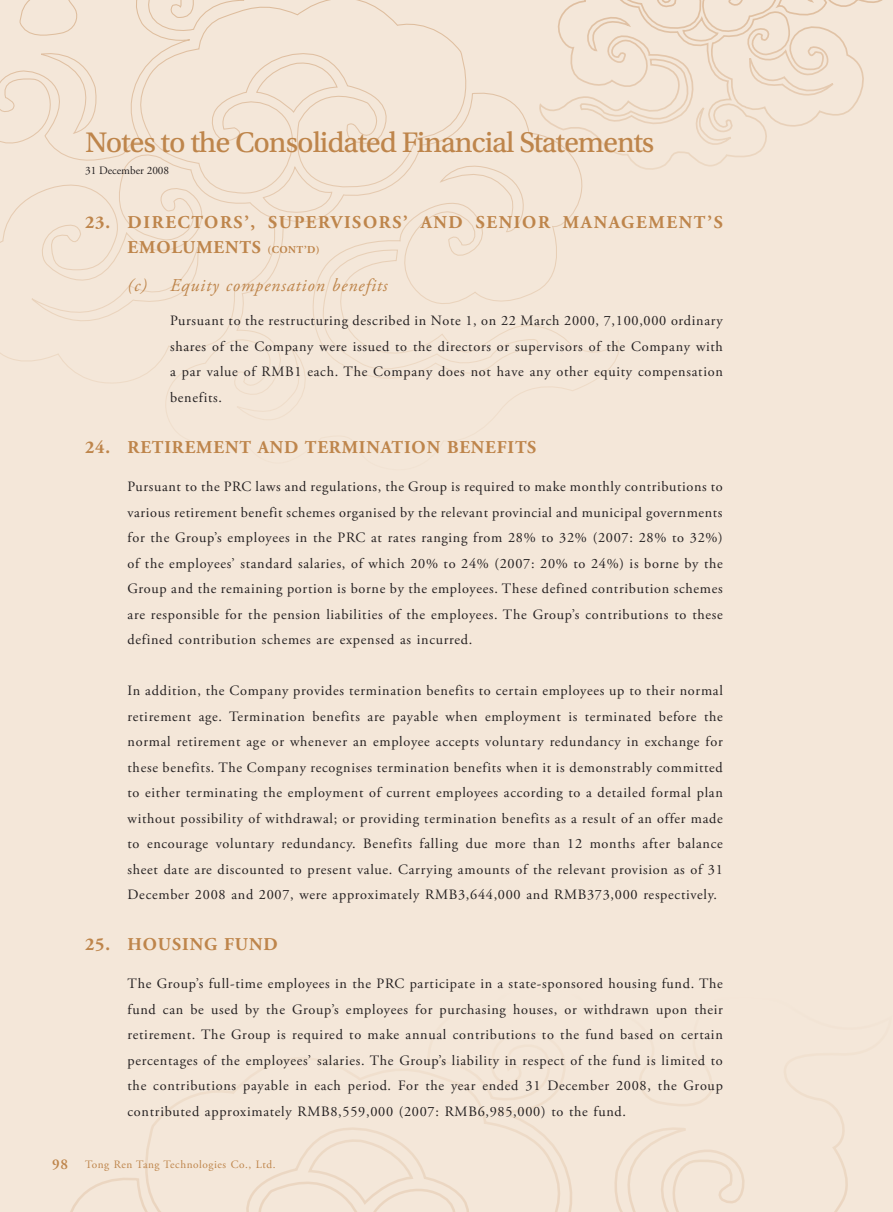
<style>
.page{position:relative;width:893px;height:1212px;background:#f4e7d9}
.page>*{position:absolute;margin:0;border:0;box-sizing:border-box;transform-origin:0 0}
.t1{font:30px "Utopia Std Capt";letter-spacing:-.035em;color:#be854b}
.t2{font:700 18px/25.5px "Adobe Garamond Pro";letter-spacing:.09em;color:#be854b}
.t3{font:700 18px "Adobe Garamond Pro";letter-spacing:.05em;color:#be854b}
.t4{font:italic 18px "Adobe Garamond Pro";letter-spacing:.05em;color:#be854b}
.t5{font:14.25px/25.5px "Adobe Garamond Pro";letter-spacing:.05em;color:#231f20;text-align:justify}
.t6{font:11.25px "Adobe Garamond Pro";letter-spacing:.05em;color:#be854b}
.t7{font:11.25px "Adobe Garamond Pro";color:#231f20}
.t8{font:700 10.5px "Adobe Garamond Pro";color:#be854b}
.s1{font-size:10.5px}
.s2{font-weight:600;font-size:15px}
</style>
<div class="page">
<svg style="left:70px;top:1062px;width:778px;height:150px"></svg>
<svg style="left:0;top:0;width:620px;height:432px"></svg>
<svg style="left:538px;top:0;width:345px;height:171px"></svg>
<p class="t1" style="left:85px;top:126px;width:571px">Notes to the Consolidated Financial Statements</p>
<p class="t7" style="left:85px;top:163px;width:86px">31 December 2008</p>
<p class="t2" style="left:128px;top:209px;width:592px;text-indent:-43px">23. DIRECTORS’, SUPERVIS ORS’ AND SENIOR MANAGEMENT’S<br>EMOLUMENTS <span class="s1">(CONT</span></p>
<p class="t8" style="left:304px;top:244px;width:17px">’D)</p>
<p class="t4" style="left:128px;top:275px;width:262px">(c) Equity compensation benefits</p>
<p class="t5" style="left:170px;top:309px;width:554px">Pursuant to the restructuring described in Note 1, on 22 March 2000, 7,100,000 ordinary shares of the Company were issued to the directors or supervisors of the Company with a par value of RMB1 each. The Company does not have any other equity compensation benefits.</p>
<p class="t3" style="left:85px;top:437px;width:450px">24. RETIREMENT ANDTERMINATION BENEFITS</p>
<p class="t5" style="left:128px;top:474px;width:597px">Pursuant to the PRC laws and regulations, the Group is required to make monthly contributions to various retirement benefit schemes organised by the relevant provincial and municipal governments for the Group’s employees in the PRC at rates ranging from 28% to 32% (2007: 28% to 32%) of the employees’ standard salaries, of which 20% to 24% (2007: 20% to 24%) is borne by the Group and the remaining portion is borne by the employees. These defined contribution schemes are responsible for the pension liabilities of the employees. The Group’s contributions to these defined contribution schemes are expensed as incurred.</p>
<p class="t5" style="left:128px;top:678px;width:597px">In addition, the Company provides termination benefits to certain employees up to their normal retirement age. Termination benefits are payable when employment is terminated before the normal retirement age or whenever an employee accepts voluntary redundancy in exchange for these benefits. The Company recognises termination benefits when it is demonstrably committed to either terminating the employment of current employees according to a detailed formal plan without possibility of withdrawal; or providing termination benefits as a result of an offer made to encourage voluntary redundancy. Benefits falling due more than 12 months after balance sheet date are discounted to present value. Carrying amounts of the relevant provision as of 31<br>December 2008 and 2007, were approximately RMB3,644,000 and RMB373,000 respectively.</p>
<p class="t3" style="left:85px;top:934px;width:189px">25. HOUSINGFUND</p>
<p class="t5" style="left:128px;top:972px;width:597px">The Group’s full-time employees in the PRC participate in a state-sponsored housing fund. The fund can be used by the Group’s employees for purchasing houses, or withdrawn upon their retirement. The Group is required to make annual contributions to the fund based on certain percentages of the employees’ salaries. The Group’s liability in respect of the fund is limited to the contributions payable in each period. For the year ended 31 December 2008, the Group contributed approximately RMB8,559,000 (2007: RMB6,985,000) to the fund.</p>
<p class="t6" style="left:52px;top:1158px;width:225px"><span class="s2">98</span> Tong Ren Tang Technologies Co., Ltd.</p>
</div>
